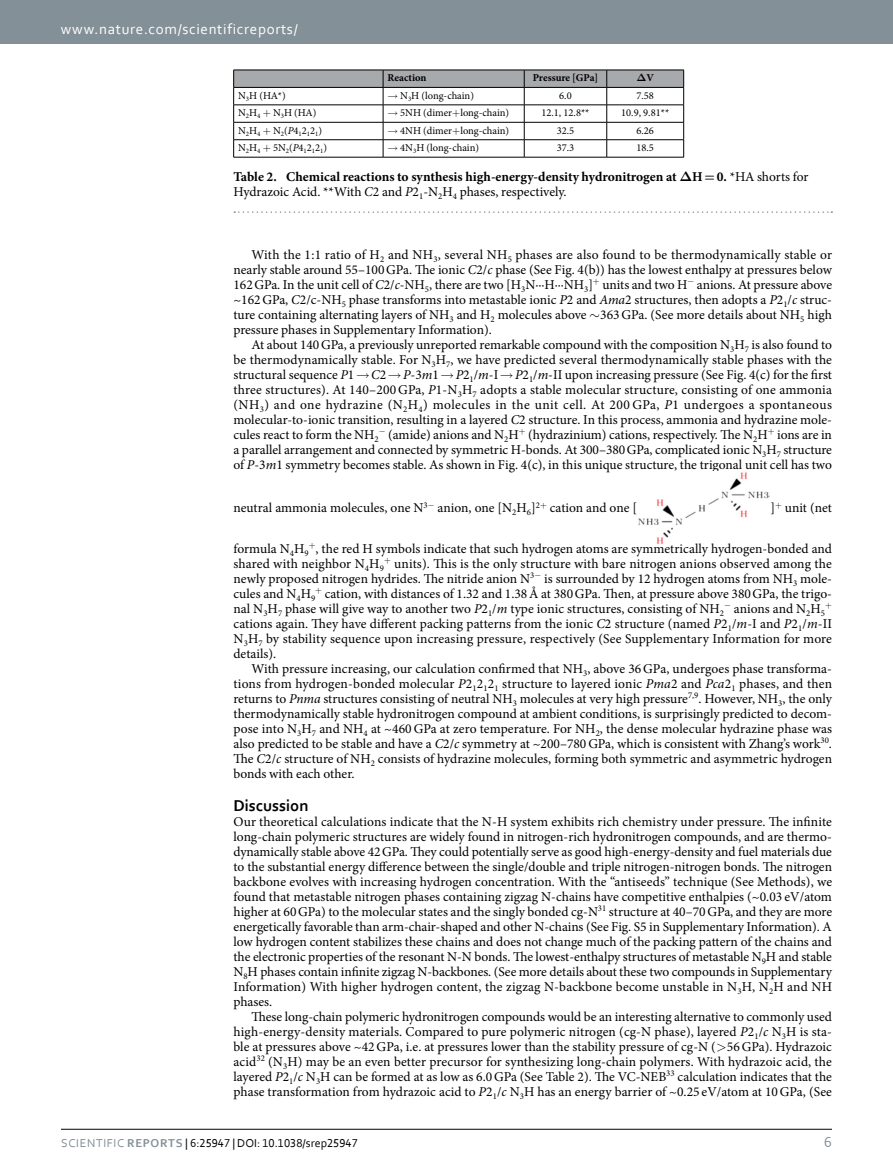
<style>
.page{position:relative;width:893px;height:1174px;background:#fff}
.page>*{position:absolute;margin:0;border:0;box-sizing:border-box;transform-origin:0 0}
.t1{font:700 16.5px "Corbel";color:#000}
.t2{font:15px "Corbel";letter-spacing:.045em;color:#fff}
.t3{font:15px "Corbel";color:#839097}
.t4{font:13.5px/15px "Minion Pro";color:#000;text-align:justify}
.t5{font:700 13.5px/15px "Minion Pro";color:#000}
.t6{font:12px "Corbel";color:#000}
.t7{font:10.5px "Minion Pro";color:#000}
.t8{font:700 10.5px "Minion Pro";color:#000}
.s1{font-style:italic}
.s2{font-weight:400}
.s3{font-weight:400;font-style:italic}
.s4{color:#839097}
.s5{font-weight:700;color:#839097}
</style>
<div class="page">
<div style="left:0;top:0;width:893px;height:43px;background:#839097"></div>
<hr style="left:61px;top:1129px;width:771px;height:1px;background:#000">
<img style="left:638px;top:472px;width:132px;height:73px">
<svg style="left:234px;top:211px;width:598px;height:2px"></svg>
<hr style="left:233px;top:157px;width:150px;height:1px;background:#000">
<hr style="left:383px;top:157px;width:141px;height:1px;background:#000">
<hr style="left:524px;top:157px;width:83px;height:1px;background:#000">
<hr style="left:607px;top:157px;width:77px;height:1px;background:#000">
<svg style="left:233px;top:70px;width:451px;height:87px"></svg>
<p class="t2" style="left:61px;top:19px;width:238px">www.nature.com/scientificreports/</p>
<p class="t8" style="left:388px;top:71px;width:40px">Reaction</p>
<p class="t8" style="left:533px;top:71px;width:67px">Pressure [GPa]</p>
<p class="t8" style="left:646px;top:71px;width:9px">V</p>
<p class="t7" style="left:238px;top:88px;width:49px">N<sub>3</sub>H (HA*)</p>
<p class="t7" style="left:388px;top:88px;width:88px">→ N<sub>3</sub>H (long-chain)</p>
<p class="t7" style="left:559px;top:88px;width:14px">6.0</p>
<p class="t7" style="left:636px;top:88px;width:19px">7.58</p>
<p class="t7" style="left:238px;top:106px;width:80px">N<sub>2</sub>H<sub>4</sub> N<sub>3</sub>H (HA)</p>
<p class="t7" style="left:388px;top:106px;width:123px">→ 5NH (dimer long-chain)</p>
<p class="t7" style="left:541px;top:106px;width:50px">12.1, 12.8**</p>
<p class="t7" style="left:621px;top:106px;width:50px">10.9, 9.81**</p>
<p class="t7" style="left:238px;top:123px;width:85px">N<sub>2</sub>H<sub>4</sub> N<sub>2</sub>(<span class="s1">P</span>4<sub>1</sub>2<sub>1</sub>2<sub>1</sub>)</p>
<p class="t7" style="left:388px;top:123px;width:123px">→ 4NH (dimer long-chain)</p>
<p class="t7" style="left:557px;top:123px;width:19px">32.5</p>
<p class="t7" style="left:636px;top:123px;width:19px">6.26</p>
<p class="t7" style="left:238px;top:141px;width:91px">N<sub>2</sub>H<sub>4</sub> 5N<sub>2</sub>(<span class="s1">P</span>4<sub>1</sub>2<sub>1</sub>2<sub>1</sub>)</p>
<p class="t7" style="left:388px;top:141px;width:93px">→ 4N<sub>3</sub>H (long-chain)</p>
<p class="t7" style="left:557px;top:141px;width:19px">37.3</p>
<p class="t7" style="left:636px;top:141px;width:19px">18.5</p>
<p class="t5" style="left:233px;top:169px;width:576px">Table 2. Chemical reactions to synthesis high-energy-density hydronitrogen at H 0. <span class="s2">*HA shorts for<br>Hydrazoic Acid. **With</span> <span class="s3">C</span><span class="s2">2 and</span> <span class="s3">P</span><span class="s2">2</span><sub>1</sub><span class="s2">-N</span><sub>2</sub><span class="s2">H</span><sub>4</sub> <span class="s2">phases, respectively.</span></p>
<p class="t4" style="left:233px;top:247px;width:600px;text-indent:18px">With the 1:1 ratio of H<sub>2</sub> and NH<sub>3</sub>, several NH<sub>5</sub> phases are also found to be thermodynamically stable or nearly stable around 55–100GPa. The ionic <span class="s1">C</span>2/<span class="s1">c</span> phase (See Fig. 4(b)) has the lowest enthalpy at pressures below 162GPa. In the unit cell of <span class="s1">C</span>2/<span class="s1">c</span>-NH<sub>5</sub>, there are two [H<sub>3</sub>N···H···NH<sub>3</sub>] units and two H− anions. At pressure above ~162GPa, <span class="s1">C</span>2/c-NH<sub>5</sub> phase transforms into metastable ionic <span class="s1">P</span>2 and <span class="s1">Ama</span>2 structures, then adopts a <span class="s1">P</span>2<sub>1</sub>/<span class="s1">c</span> struc&shy;ture containing alternating layers of NH<sub>3</sub> and H<sub>2</sub> molecules above ∼363GPa. (See more details about NH<sub>5</sub> high pressure phases in Supplementary Information).</p>
<p class="t4" style="left:233px;top:337px;width:600px;text-indent:18px">At about 140GPa, a previously unreported remarkable compound with the composition N<sub>3</sub>H<sub>7</sub> is also found to be thermodynamically stable. For N<sub>3</sub>H<sub>7</sub>, we have predicted several thermodynamically stable phases with the structural sequence <span class="s1">P</span>1→<span class="s1">C</span>2→<span class="s1">P</span>-3<span class="s1">m</span>1→<span class="s1">P</span>2<sub>1</sub>/<span class="s1">m</span>-I→<span class="s1">P</span>2<sub>1</sub>/<span class="s1">m</span>-II upon increasing pressure (See Fig. 4(c) for the first three structures). At 140–200 GPa, <span class="s1">P</span>1-N<sub>3</sub>H<sub>7</sub> adopts a stable molecular structure, consisting of one ammonia (NH<sub>3</sub>) and one hydrazine (N<sub>2</sub>H<sub>4</sub>) molecules in the unit cell. At 200 GPa, <span class="s1">P</span>1 undergoes a spontaneous molecular-to-ionic transition, resulting in a layered <span class="s1">C</span>2 structure. In this process, ammonia and hydrazine mole&shy;cules react to form the NH<sub>2</sub>− (amide) anions and N<sub>2</sub>H (hydrazinium) cations, respectively. The N<sub>2</sub>H ions are in a parallel arrangement and connected by symmetric H-bonds. At 300–380GPa, complicated ionic N<sub>3</sub>H<sub>7</sub> structure of <span class="s1">P</span>-3<span class="s1">m</span>1 symmetry becomes stable. As shown in Fig. 4(c), in this unique structure, the trigonal unit cell has two</p>
<p class="t4" style="left:233px;top:500px;width:405px">neutral ammonia molecules, one N<sup>3</sup>− anion, one [N<sub>2</sub>H<sub>6</sub>]<sup>2</sup> cation and one [</p>
<p class="t4" style="left:770px;top:500px;width:63px">] unit (net</p>
<p class="t4" style="left:233px;top:541px;width:600px;text-align:left">formula N<sub>4</sub>H<sub>9</sub> , the red H symbols indicate that such hydrogen atoms are symmetrically hydrogen-bonded and shared with neighbor N<sub>4</sub>H<sub>9</sub> units). This is the only structure with bare nitrogen anions observed among the newly proposed nitrogen hydrides. The nitride anion N<sup>3</sup>− is surrounded by 12 hydrogen atoms from NH<sub>3</sub> mole&shy;cules and N<sub>4</sub>H<sub>9</sub> cation, with distances of 1.32 and 1.38Å at 380GPa. Then, at pressure above 380GPa, the trigo&shy;nal N<sub>3</sub>H<sub>7</sub> phase will give way to another two <span class="s1">P</span>2<sub>1</sub>/<span class="s1">m</span> type ionic structures, consisting of NH<sub>2</sub>− anions and N<sub>2</sub>H<sub>5 </sub>cations again. They have different packing patterns from the ionic <span class="s1">C</span>2 structure (named <span class="s1">P</span>2<sub>1</sub>/<span class="s1">m</span>-I and <span class="s1">P</span>2<sub>1</sub>/<span class="s1">m</span>-II N<sub>3</sub>H<sub>7</sub> by stability sequence upon increasing pressure, respectively (See Supplementary Information for more details).</p>
<p class="t4" style="left:233px;top:661px;width:600px;text-indent:18px">With pressure increasing, our calculation confirmed that NH<sub>3</sub>, above 36GPa, undergoes phase transforma&shy;tions from hydrogen-bonded molecular <span class="s1">P</span>2<sub>1</sub>2<sub>1</sub>2<sub>1</sub> structure to layered ionic <span class="s1">Pma</span>2 and <span class="s1">Pca</span>2<sub>1</sub> phases, and then returns to <span class="s1">Pnma</span> structures consisting of neutral NH<sub>3</sub> molecules at very high pressure<sup>7,9</sup>. However, NH<sub>3</sub>, the only thermodynamically stable hydronitrogen compound at ambient conditions, is surprisingly predicted to decom&shy;pose into N<sub>3</sub>H<sub>7</sub> and NH<sub>4</sub> at ~460GPa at zero temperature. For NH<sub>2</sub>, the dense molecular hydrazine phase was also predicted to be stable and have a <span class="s1">C</span>2/<span class="s1">c</span> symmetry at ~200–780GPa, which is consistent with Zhang’s work<sup>30</sup>.<br>The <span class="s1">C</span>2/<span class="s1">c</span> structure of NH<sub>2</sub> consists of hydrazine molecules, forming both symmetric and asymmetric hydrogen bonds with each other.</p>
<p class="t1" style="left:233px;top:795px;width:77px">Discussion</p>
<p class="t4" style="left:233px;top:814px;width:600px">Our theoretical calculations indicate that the N-H system exhibits rich chemistry under pressure. The infinite long-chain polymeric structures are widely found in nitrogen-rich hydronitrogen compounds, and are thermo&shy;dynamically stable above 42GPa. They could potentially serve as good high-energy-density and fuel materials due to the substantial energy difference between the single/double and triple nitrogen-nitrogen bonds. The nitrogen backbone evolves with increasing hydrogen concentration. With the “antiseeds” technique (See Methods), we found that metastable nitrogen phases containing zigzag N-chains have competitive enthalpies (~0.03 eV/atom higher at 60GPa) to the molecular states and the singly bonded cg-N<sup>31</sup> structure at 40–70GPa, and they are more energetically favorable than arm-chair-shaped and other N-chains (See Fig. S5 in Supplementary Information). A low hydrogen content stabilizes these chains and does not change much of the packing pattern of the chains and the electronic properties of the resonant N-N bonds. The lowest-enthalpy structures of metastable N<sub>9</sub>H and stable N<sub>8</sub>H phases contain infinite zigzag N-backbones. (See more details about these two compounds in Supplementary Information) With higher hydrogen content, the zigzag N-backbone become unstable in N<sub>3</sub>H, N<sub>2</sub>H and NH phases.</p>
<p class="t4" style="left:233px;top:1009px;width:600px;text-indent:18px">These long-chain polymeric hydronitrogen compounds would be an interesting alternative to commonly used high-energy-density materials. Compared to pure polymeric nitrogen (cg-N phase), layered <span class="s1">P</span>2<sub>1</sub>/<span class="s1">c</span> N<sub>3</sub>H is sta&shy;ble at pressures above ~42GPa, i.e. at pressures lower than the stability pressure of cg-N ( 56GPa). Hydrazoic acid<sup>32</sup> (N<sub>3</sub>H) may be an even better precursor for synthesizing long-chain polymers. With hydrazoic acid, the layered <span class="s1">P</span>2<sub>1</sub>/<span class="s1">c</span> N<sub>3</sub>H can be formed at as low as 6.0GPa (See Table 2). The VC-NEB<sup>33</sup> calculation indicates that the phase transformation from hydrazoic acid to <span class="s1">P</span>2<sub>1</sub>/<span class="s1">c</span> N<sub>3</sub>H has an energy barrier of ~0.25 eV/atom at 10GPa, (See</p>
<p class="t6" style="left:61px;top:1135px;width:298px"><span class="s4">Scientific</span> <span class="s5">Reports</span> | 6:25947 | DOI: 10.1038/srep25947</p>
<p class="t3" style="left:824px;top:1132px;width:9px">6</p>
</div>
